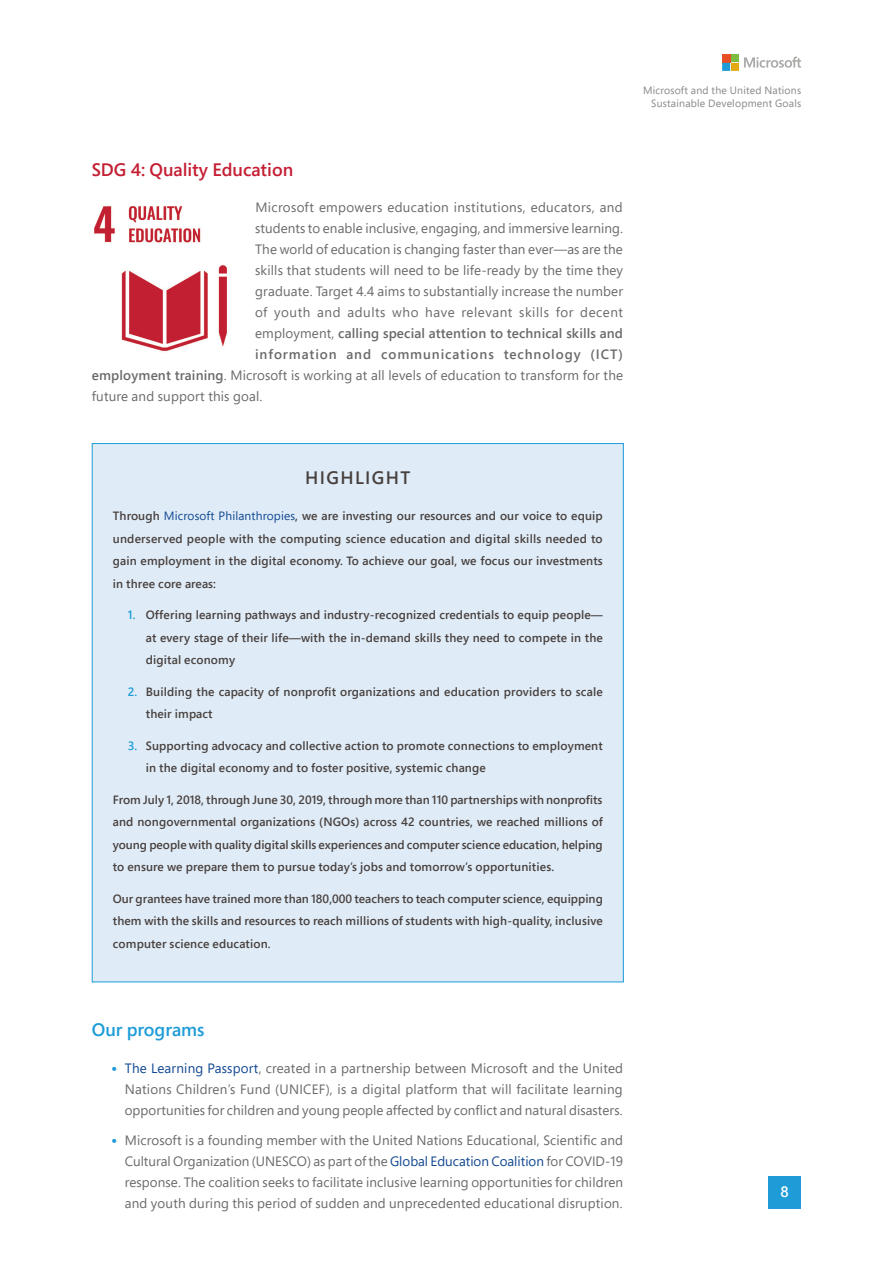
<style>
.page{position:relative;width:893px;height:1263px;background:#fff}
.page>*{position:absolute;margin:0;border:0;box-sizing:border-box;transform-origin:0 0}
.Heading_2_Special{font:600 18px "Segoe Pro";color:#c41f34}
.Heading_2{font:600 18px "Segoe Pro";color:#1d9cd8}
.Sidebar_head{font:600 18px "Segoe Pro";letter-spacing:.075em;color:#49413f}
.t1{font:600 15px "Segoe Pro";color:#fff}
.t2{font:13.5px/21px "Segoe Pro";letter-spacing:.01em;color:#6a6a6a;text-align:justify}
.t3{font:600 13.5px "Segoe Pro";letter-spacing:.01em;color:#6a6a6a}
.t4{font:13.5px "Segoe Pro";letter-spacing:.04em;color:#6a6a6a}
.t5{font:600 13.5px "Segoe Pro";letter-spacing:.065em;color:#6a6a6a}
.Sidebar_body{font:600 12px/22.5px "Segoe Pro";letter-spacing:.01em;color:#49413f;text-align:justify}
.t6{font:10.5px/13.5px "Segoe Pro";letter-spacing:.02em;color:#888787;text-align:right}
.s1{font-weight:400}
.s2{font-weight:600}
.s3{font-weight:400;color:#124891}
.s4{color:#1d9cd8}
.s5{font-weight:700;font-size:15px;color:#1d9cd8}
.s6{color:#124891}
</style>
<div class="page">
<svg style="left:722px;top:54px;width:79px;height:17px"></svg>
<div style="left:768px;top:1176px;width:33px;height:33px;background:#1d9cd8"></div>
<img style="left:94px;top:205px;width:133px;height:147px">
<div style="left:92px;top:444px;width:531px;height:538px;background:#dfecf7"></div>
<p class="t6" style="left:643px;top:83px;width:160px">Microsoft and the United Nations<br>Sustainable Development Goals</p>
<h2 class="Heading_2_Special" style="left:92px;top:157px;width:203px">SDG 4: Quality Education</h2>
<p class="t2" style="left:255px;top:197px;width:369px">Microsoft empowers education institutions, educators, and</p>
<p class="t2" style="left:255px;top:218px;width:369px">students to enable inclusive, engaging, and immersive learning.</p>
<p class="t2" style="left:255px;top:239px;width:369px">The world of education is changing faster than ever—as are the</p>
<p class="t2" style="left:255px;top:260px;width:369px">skills that students will need to be life-ready by the time they</p>
<p class="t2" style="left:255px;top:281px;width:369px">graduate. Target 4.4 aims to substantially increase the number</p>
<p class="t4" style="left:255px;top:303px;width:369px">of youth and adults who have relevant skills for decent</p>
<p class="t3" style="left:255px;top:324px;width:369px"><span class="s1">employment,</span> calling special attention to technical skills and</p>
<p class="t5" style="left:255px;top:345px;width:369px">information and communications technology (ICT)</p>
<p class="t2" style="left:92px;top:365px;width:533px"><span class="s2">employment training</span>. Microsoft is working at all levels of education to transform for the</p>
<p class="t2" style="left:92px;top:386px;width:172px">future and support this goal.</p>
<h3 class="Sidebar_head" style="left:305px;top:466px;width:107px">HIGHLIGHT</h3>
<p class="Sidebar_body" style="left:113px;top:505px;width:492px">Through <span class="s3">Microsoft Philanthropies</span>, we are investing our resources and our voice to equip underserved people with the computing science education and digital skills needed to gain employment in the digital economy. To achieve our goal, we focus our investments in three core areas:</p>
<p class="Sidebar_body" style="left:146px;top:604px;width:459px;text-indent:-18px"><span class="s4">1.</span> Offering learning pathways and industry-recognized credentials to equip people— at every stage of their life—with the in-demand skills they need to compete in the digital economy</p>
<p class="Sidebar_body" style="left:146px;top:680px;width:458px;text-indent:-18px"><span class="s4">2.</span> Building the capacity of nonprofit organizations and education providers to scale their impact</p>
<p class="Sidebar_body" style="left:146px;top:734px;width:459px;text-indent:-18px"><span class="s4">3.</span> Supporting advocacy and collective action to promote connections to employment in the digital economy and to foster positive, systemic change</p>
<p class="Sidebar_body" style="left:113px;top:788px;width:492px">From July 1, 2018, through June 30, 2019, through more than 110 partnerships with nonprofits and nongovernmental organizations (NGOs) across 42 countries, we reached millions of young people with quality digital skills experiences and computer science education, helping to ensure we prepare them to pursue today’s jobs and tomorrow’s opportunities.</p>
<p class="Sidebar_body" style="left:113px;top:887px;width:492px">Our grantees have trained more than 180,000 teachers to teach computer science, equipping them with the skills and resources to reach millions of students with high-quality, inclusive computer science education.</p>
<h2 class="Heading_2" style="left:92px;top:1018px;width:114px">Our programs</h2>
<p class="t2" style="left:125px;top:1057px;width:500px;text-indent:-14px"><span class="s5">•</span> <span class="s6">The Learning Passport</span>, created in a partnership between Microsoft and the United Nations Children’s Fund (UNICEF), is a digital platform that will facilitate learning opportunities for children and young people affected by conflict and natural disasters.</p>
<p class="t2" style="left:125px;top:1129px;width:500px;text-indent:-14px"><span class="s5">•</span> Microsoft is a founding member with the United Nations Educational, Scientific and Cultural Organization (UNESCO) as part of the <span class="s6">Global Education Coalition</span> for COVID-19 response. The coalition seeks to facilitate inclusive learning opportunities for children and youth during this period of sudden and unprecedented educational disruption.</p>
<p class="t1" style="left:781px;top:1182px;width:10px">8</p>
</div>
